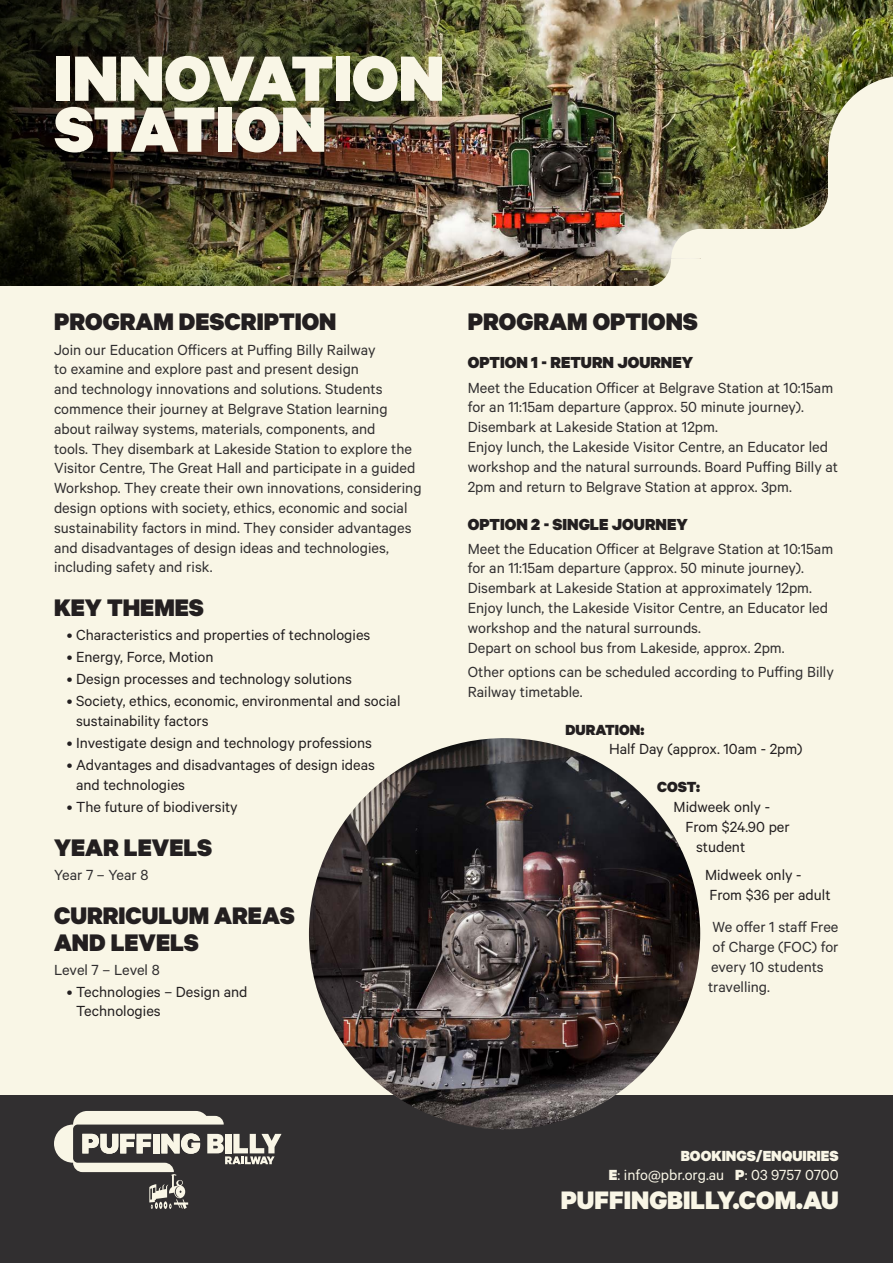
<style>
.page{position:relative;width:893px;height:1263px;background:#fff}
.page>*{position:absolute;margin:0;border:0;box-sizing:border-box;transform-origin:0 0}
.t1{font:900 72px/51px "Calibre";color:#f9f6e6}
.t2{font:900 28.5px "Calibre";color:#f9f6e6}
.t3{font:900 27px/27px "Calibre";color:#231f20}
.t4{font:900 18px "Calibre";color:#231f20}
.t5{font:16.5px/19.8px "Calibre";color:#312f30}
.t6{font:16.5px/19.8px "Calibre";color:#231f20}
.t7{font:16.5px/19.8px "Calibre";color:#f9f6e6;text-align:right}
.t8{font:900 16.5px "Calibre";color:#231f20}
.s1{font-weight:900}
</style>
<div class="page">
<img style="left:425px;top:0;width:468px;height:286px">
<img style="left:0;top:0;width:425px;height:286px">
<div style="left:0;top:286px;width:893px;height:837px;background:#f9f6e6"></div>
<div style="left:701px;top:229px;width:192px;height:77px;background:#f9f6e6"></div>
<img style="left:769px;top:76px;width:124px;height:153px">
<svg style="left:635px;top:229px;width:66px;height:57px;background:#d3cfbe"></svg>
<div style="left:0;top:1095px;width:893px;height:168px;background:#312f30"></div>
<svg style="left:54px;top:1111px;width:228px;height:98px"></svg>
<img style="left:309px;top:738px;width:391px;height:391px;border-radius:196px">
<h1 class="t1" style="left:54px;top:50px;width:392px">INNOVATION<br>STATION</h1>
<h3 class="t3" style="left:54px;top:308px;width:284px">PROGRAM DESCRIPTION</h3>
<p class="t5" style="left:54px;top:339px;width:369px">Join our Education Officers at Puffing Billy Railway<br>to examine and explore past and present design<br>and technology innovations and solutions. Students commence their journey at Belgrave Station learning about railway systems, materials, components, and<br>tools. They disembark at Lakeside Station to explore the Visitor Centre, The Great Hall and participate in a guided Workshop. They create their own innovations, considering design options with society, ethics, economic and social sustainability factors in mind. They consider advantages and disadvantages of design ideas and technologies, including safety and risk.</p>
<h3 class="t3" style="left:54px;top:593px;width:152px">KEY THEMES</h3>
<p class="t6" style="left:67px;top:625px;width:305px">• Characteristics and properties of technologies</p>
<p class="t6" style="left:67px;top:647px;width:148px">• Energy, Force, Motion</p>
<p class="t6" style="left:67px;top:669px;width:287px">• Design processes and technology solutions</p>
<p class="t6" style="left:76px;top:691px;width:326px;text-indent:-9px">• Society, ethics, economic, environmental and social sustainability factors</p>
<p class="t6" style="left:67px;top:732px;width:307px">• Investigate design and technology professions</p>
<p class="t6" style="left:76px;top:754px;width:300px;text-indent:-9px">• Advantages and disadvantages of design ideas and technologies</p>
<p class="t6" style="left:67px;top:796px;width:172px">• The future of biodiversity</p>
<h3 class="t3" style="left:54px;top:833px;width:160px">YEAR LEVELS</h3>
<p class="t5" style="left:54px;top:864px;width:96px">Year 7 – Year 8</p>
<h3 class="t3" style="left:54px;top:901px;width:242px">CURRICULUM AREAS<br>AND LEVELS</h3>
<p class="t5" style="left:54px;top:959px;width:107px">Level 7 – Level 8</p>
<p class="t6" style="left:76px;top:981px;width:173px;text-indent:-9px">• Technologies – Design and<br>Technologies</p>
<h3 class="t3" style="left:468px;top:308px;width:232px">PROGRAM OPTIONS</h3>
<p class="t4" style="left:468px;top:352px;width:227px">OPTION 1 - RETURN JOURNEY</p>
<p class="t5" style="left:468px;top:377px;width:372px">Meet the Education Officer at Belgrave Station at 10:15am for an 11:15am departure (approx. 50 minute journey).<br>Disembark at Lakeside Station at 12pm.<br>Enjoy lunch, the Lakeside Visitor Centre, an Educator led workshop and the natural surrounds. Board Puffing Billy at 2pm and return to Belgrave Station at approx. 3pm.</p>
<p class="t4" style="left:468px;top:513px;width:222px">OPTION 2 - SINGLE JOURNEY</p>
<p class="t5" style="left:468px;top:538px;width:367px">Meet the Education Officer at Belgrave Station at 10:15am for an 11:15am departure (approx. 50 minute journey).<br>Disembark at Lakeside Station at approximately 12pm.<br>Enjoy lunch, the Lakeside Visitor Centre, an Educator led workshop and the natural surrounds.<br>Depart on school bus from Lakeside, approx. 2pm.</p>
<p class="t5" style="left:468px;top:661px;width:368px">Other options can be scheduled according to Puffing Billy<br>Railway timetable.</p>
<p class="t8" style="left:565px;top:719px;width:80px">DURATION:</p>
<p class="t6" style="left:609px;top:739px;width:195px">Half Day (approx. 10am - 2pm)</p>
<p class="t8" style="left:657px;top:777px;width:44px">COST:</p>
<p class="t6" style="left:673px;top:796px;width:98px">Midweek only -</p>
<p class="t6" style="left:685px;top:816px;width:106px">From $24.90 per</p>
<p class="t6" style="left:696px;top:836px;width:51px">student</p>
<p class="t6" style="left:705px;top:864px;width:127px">Midweek only -<br>From $36 per adult</p>
<p class="t5" style="left:708px;top:917px;width:132px">We offer 1 staff Free of Charge (FOC) for every 10 students travelling.</p>
<p class="t7" style="left:609px;top:1145px;width:231px"><span class="s1">BOOKINGS/ENQUIRIES<br>E</span>: info@pbr.org.au <span class="s1">P</span>: 03 9757 0700</p>
<h2 class="t2" style="left:561px;top:1182px;width:279px">PUFFINGBILLY.COM.AU</h2>
</div>
